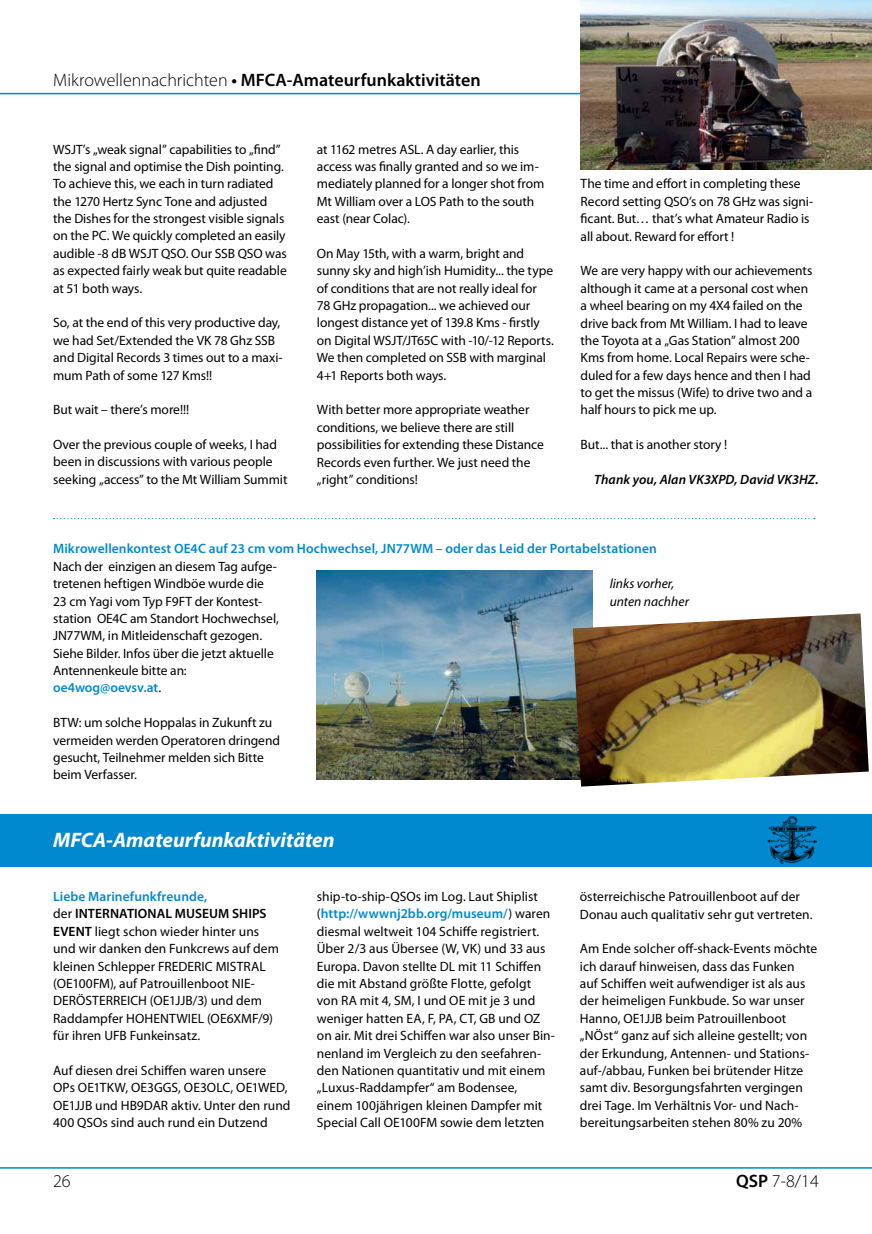
<style>
.page{position:relative;width:872px;height:1234px;background:#fff}
.page>*{position:absolute;margin:0;border:0;box-sizing:border-box;transform-origin:0 0}
.t1{font:italic 700 21px "Myriad Pro";color:#fff}
.t2{font:600 18px "Myriad Pro";color:#000}
.t3{font:300 18px "Myriad Pro";color:#000}
.t4{font:13.5px/17.4px "Myriad Pro";letter-spacing:-.005em;color:#000}
.t5{font:600 13.5px "Myriad Pro";letter-spacing:.005em;color:#0089cf}
.t6{font:italic 600 13.5px "Myriad Pro";letter-spacing:.005em;color:#000}
.t7{font:italic 13.5px/17.4px "Myriad Pro";letter-spacing:.005em;color:#000}
.s1{font-weight:300}
.s2{font-weight:600;color:#0089cf}
.s3{font-weight:600}
</style>
<div class="page">
<hr style="left:0;top:93px;width:872px;height:1px;background:#0089cf">
<hr style="left:0;top:1166px;width:872px;height:2px;background:#0089cf">
<svg style="left:54px;top:518px;width:761px;height:1px"></svg>
<img style="left:317px;top:570px;width:275px;height:209px">
<img style="left:573px;top:613px;width:295px;height:173px">
<div style="left:0;top:813px;width:872px;height:53px;background:#0089cf"></div>
<img style="left:768px;top:816px;width:48px;height:47px">
<img style="left:580px;top:0;width:292px;height:170px">
<h2 class="t2" style="left:53px;top:68px;width:429px"><span class="s1">Mikrowellennachrichten</span> • MFCA-Amateurfunkaktivitäten</h2>
<p class="t4" style="left:53px;top:140px;width:235px">WSJT’s „weak signal” capabilities to „find” the signal and optimise the Dish pointing.<br>To achieve this, we each in turn radiated the 1270 Hertz Sync Tone and adjusted the Dishes for the strongest visible signals on the PC. We quickly completed an easily audible -8 dB WSJT QSO. Our SSB QSO was as expected fairly weak but quite readable at 51 both ways.</p>
<p class="t4" style="left:53px;top:314px;width:231px">So, at the end of this very productive day, we had Set/Extended the VK 78 Ghz SSB and Digital Records 3 times out to a maxi&shy;mum Path of some 127 Kms!!</p>
<p class="t4" style="left:53px;top:401px;width:138px">But wait – there’s more!!!</p>
<p class="t4" style="left:53px;top:435px;width:236px">Over the previous couple of weeks, I had been in discussions with various people seeking „access” to the Mt William Summit</p>
<p class="t4" style="left:317px;top:140px;width:229px">at 1162 metres ASL. A day earlier, this access was finally granted and so we im&shy;mediately planned for a longer shot from Mt William over a LOS Path to the south east (near Colac).</p>
<p class="t4" style="left:317px;top:244px;width:238px">On May 15th, with a warm, bright and sunny sky and high’ish Humidity... the type of conditions that are not really ideal for<br>78 GHz propagation... we achieved our longest distance yet of 139.8 Kms - firstly on Digital WSJT/JT65C with -10/-12 Reports.<br>We then completed on SSB with marginal 4+1 Reports both ways.</p>
<p class="t4" style="left:317px;top:401px;width:228px">With better more appropriate weather conditions, we believe there are still possibilities for extending these Distance Records even further. We just need the „right” conditions!</p>
<p class="t4" style="left:580px;top:175px;width:234px">The time and effort in completing these Record setting QSO’s on 78 GHz was signi&shy;ficant. But… that’s what Amateur Radio is all about. Reward for effort !</p>
<p class="t4" style="left:580px;top:262px;width:233px">We are very happy with our achievements although it came at a personal cost when a wheel bearing on my 4X4 failed on the drive back from Mt William. I had to leave the Toyota at a „Gas Station” almost 200<br>Kms from home. Local Repairs were sche&shy;duled for a few days hence and then I had to get the missus (Wife) to drive two and a half hours to pick me up.</p>
<p class="t4" style="left:580px;top:435px;width:148px">But... that is another story !</p>
<p class="t6" style="left:594px;top:471px;width:226px">Thank you, Alan VK3XPD, David VK3HZ.</p>
<p class="t5" style="left:53px;top:540px;width:605px">Mikrowellenkontest OE4C auf 23 cm vom Hochwechsel, JN77WM – oder das Leid der Portabelstationen</p>
<p class="t4" style="left:53px;top:557px;width:227px">Nach der einzigen an diesem Tag aufge&shy;tretenen heftigen Windböe wurde die 23 cm Yagi vom Typ F9FT der Kontest&shy;station OE4C am Standort Hochwechsel, JN77WM, in Mitleidenschaft gezogen.<br>Siehe Bilder. Infos über die jetzt aktuelle Antennenkeule bitte an: <span class="s2">oe4wog@oevsv.at</span>.</p>
<p class="t4" style="left:53px;top:713px;width:228px">BTW: um solche Hoppalas in Zukunft zu vermeiden werden Operatoren dringend gesucht, Teilnehmer melden sich Bitte beim Verfasser.</p>
<h1 class="t1" style="left:53px;top:826px;width:283px">MFCA-Amateurfunkaktivitäten</h1>
<p class="t7" style="left:609px;top:574px;width:81px">links vorher, unten nachher</p>
<p class="t4" style="left:53px;top:887px;width:227px"><span class="s2">Liebe Marinefunkfreunde,<br></span>der <span class="s3">INTERNATIONAL MUSEUM SHIPS EVENT</span> liegt schon wieder hinter uns und wir danken den Funkcrews auf dem kleinen Schlepper FREDERIC MISTRAL (OE100FM), auf Patrouillenboot NIE-DERÖSTERREICH (OE1JJB/3) und dem Raddampfer HOHENTWIEL (OE6XMF/9) für ihren UFB Funkeinsatz.</p>
<p class="t4" style="left:53px;top:1061px;width:239px">Auf diesen drei Schiffen waren unsere OPs OE1TKW, OE3GGS, OE3OLC, OE1WED, OE1JJB und HB9DAR aktiv. Unter den rund 400 QSOs sind auch rund ein Dutzend</p>
<p class="t4" style="left:317px;top:887px;width:240px">ship-to-ship-QSOs im Log. Laut Shiplist (<span class="s2">http://wwwnj2bb.org/museum/</span>) waren diesmal weltweit 104 Schiffe registriert.<br>Über 2/3 aus Übersee (W, VK) und 33 aus Europa. Davon stellte DL mit 11 Schiffen die mit Abstand größte Flotte, gefolgt von RA mit 4, SM, I und OE mit je 3 und weniger hatten EA, F, PA, CT, GB und OZ on air. Mit drei Schiffen war also unser Bin&shy;nenland im Vergleich zu den seefahren&shy;den Nationen quantitativ und mit einem „Luxus-Raddampfer“ am Bodensee, einem 100jährigen kleinen Dampfer mit Special Call OE100FM sowie dem letzten</p>
<p class="t4" style="left:580px;top:887px;width:234px">österreichische Patrouillenboot auf der<br>Donau auch qualitativ sehr gut vertreten.</p>
<p class="t4" style="left:580px;top:939px;width:239px">Am Ende solcher off-shack-Events möchte ich darauf hinweisen, dass das Funken<br>auf Schiffen weit aufwendiger ist als aus der heimeligen Funkbude. So war unser Hanno, OE1JJB beim Patrouillenboot „NÖst“ ganz auf sich alleine gestellt; von der Erkundung, Antennen- und Stations&shy;auf-/abbau, Funken bei brütender Hitze samt div. Besorgungsfahrten vergingen drei Tage. Im Verhältnis Vor- und Nach&shy;bereitungsarbeiten stehen 80% zu 20%</p>
<h2 class="t3" style="left:53px;top:1169px;width:19px">26</h2>
<h2 class="t3" style="left:736px;top:1169px;width:84px"><span class="s3">QSP</span> 7-8/14</h2>
</div>
